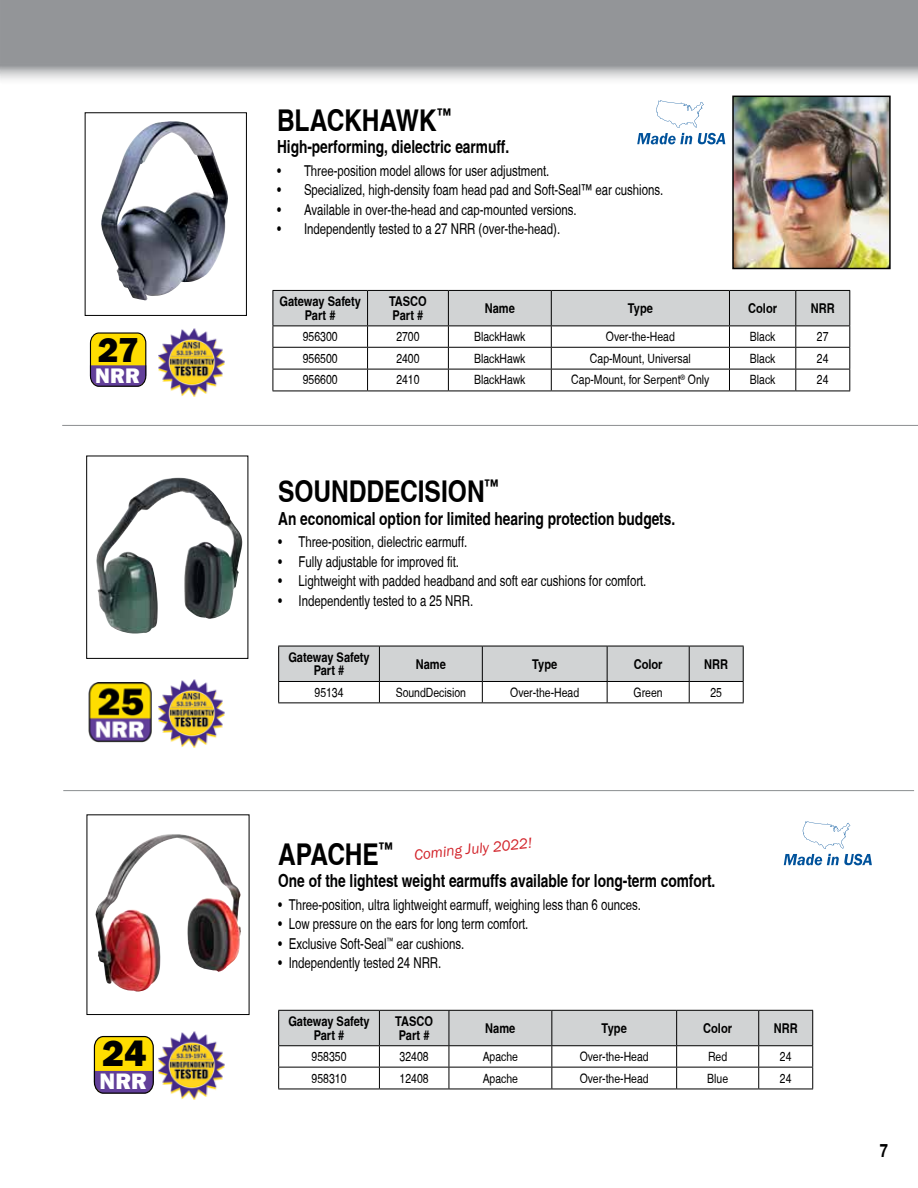
<style>
.page{position:relative;width:918px;height:1188px;background:#fff}
.page>*{position:absolute;margin:0;border:0;box-sizing:border-box;transform-origin:0 0}
.t1{font:800 37.95px "Franklin Gothic";color:#000}
.t2{font:800 35.7px "Franklin Gothic";color:#000}
.t3{font:700 condensed 30px "Helvetica";letter-spacing:-.005em;color:#000}
.t4{font:800 22.95px "Franklin Gothic";color:#fff}
.t5{font:800 21.6px "Franklin Gothic";color:#fff}
.t6{font:700 condensed 18px "Helvetica";color:#000;scale:.93 1}
.t7{font:700 condensed 18px "Helvetica";color:#000}
.t8{font:condensed 15px "Helvetica";color:#000;scale:.93 1}
.t9{font:italic 15px "Franklin Gothic";color:#d2232a}
.t10{font:700 condensed 13.5px/13.5px "Helvetica";color:#000;text-align:center}
.t11{font:condensed 12.75px "Helvetica";color:#000}
</style>
<div class="page">
<img style="left:95px;top:834px;width:138px;height:158px">
<svg style="left:278px;top:1010px;width:535px;height:79px"></svg>
<hr style="left:278px;top:1089px;width:101px;height:1px;background:#000">
<hr style="left:379px;top:1089px;width:70px;height:1px;background:#000">
<hr style="left:449px;top:1089px;width:103px;height:1px;background:#000">
<hr style="left:552px;top:1089px;width:125px;height:1px;background:#000">
<hr style="left:677px;top:1089px;width:82px;height:1px;background:#000">
<hr style="left:759px;top:1089px;width:54px;height:1px;background:#000">
<svg style="left:0;top:0;width:918px;height:80px;background:#9d9fa1"></svg>
<hr style="left:63px;top:790px;width:851px;height:1px;background:#8b8e90">
<img style="left:96px;top:478px;width:123px;height:156px">
<div style="left:86px;top:456px;width:162px;height:203px;border:1px solid #000"></div>
<svg style="left:278px;top:646px;width:466px;height:56px"></svg>
<hr style="left:278px;top:702px;width:101px;height:1px;background:#000">
<hr style="left:379px;top:702px;width:103px;height:1px;background:#000">
<hr style="left:482px;top:702px;width:125px;height:1px;background:#000">
<hr style="left:607px;top:702px;width:82px;height:1px;background:#000">
<hr style="left:689px;top:702px;width:55px;height:1px;background:#000">
<img style="left:101px;top:121px;width:127px;height:179px">
<div style="left:85px;top:112px;width:162px;height:204px;border:1px solid #000"></div>
<svg style="left:273px;top:290px;width:577px;height:101px"></svg>
<hr style="left:273px;top:391px;width:95px;height:1px;background:#000">
<hr style="left:368px;top:391px;width:80px;height:1px;background:#000">
<hr style="left:448px;top:391px;width:103px;height:1px;background:#000">
<hr style="left:551px;top:391px;width:178px;height:1px;background:#000">
<hr style="left:729px;top:391px;width:67px;height:1px;background:#000">
<hr style="left:796px;top:391px;width:54px;height:1px;background:#000">
<img style="left:735px;top:99px;width:153px;height:167px">
<div style="left:732px;top:96px;width:159px;height:173px;border:2px solid #000"></div>
<hr style="left:62px;top:425px;width:856px;height:1px;background:#8b8e90">
<svg style="left:637px;top:100px;width:88px;height:44px"></svg>
<svg style="left:784px;top:821px;width:88px;height:44px"></svg>
<svg style="left:89px;top:332px;width:58px;height:55px;background:#b79a43"></svg>
<img style="left:158px;top:328px;width:66px;height:69px">
<img style="left:88px;top:682px;width:64px;height:61px">
<img style="left:158px;top:680px;width:66px;height:68px">
<svg style="left:93px;top:1035px;width:61px;height:59px;background:#b79942"></svg>
<img style="left:158px;top:1031px;width:66px;height:69px">
<h2 class="t2" style="left:98px;top:327px;width:43px">27</h2>
<h3 class="t5" style="left:95px;top:361px;width:46px">NRR</h3>
<h1 class="t1" style="left:102px;top:1029px;width:46px">24</h1>
<h3 class="t4" style="left:100px;top:1067px;width:49px">NRR</h3>
<h3 class="t3" style="left:277px;top:102px;width:175px">BLACKHAWK<sup>™</sup></h3>
<p class="t6" style="left:277px;top:136px;width:251px">High-performing, dielectric earmuff.</p>
<p class="t8" style="left:277px;top:162px;width:294px">• Three-position model allows for user adjustment.</p>
<p class="t8" style="left:277px;top:181px;width:417px">• Specialized, high-density foam head pad and Soft-Seal™ ear cushions.</p>
<p class="t8" style="left:277px;top:201px;width:324px">• Available in over-the-head and cap-mounted versions.</p>
<p class="t8" style="left:277px;top:220px;width:306px">• Independently tested to a 27 NRR (over-the-head).</p>
<p class="t10" style="left:280px;top:295px;width:83px">Gateway Safety<br>Part #</p>
<p class="t10" style="left:389px;top:295px;width:39px;text-align:left">TASCO<br>Part #</p>
<p class="t10" style="left:485px;top:301px;width:32px">Name</p>
<p class="t10" style="left:628px;top:301px;width:27px">Type</p>
<p class="t10" style="left:748px;top:301px;width:30px">Color</p>
<p class="t10" style="left:811px;top:301px;width:25px">NRR</p>
<p class="t11" style="left:303px;top:329px;width:36px">956300</p>
<p class="t11" style="left:396px;top:329px;width:25px">2700</p>
<p class="t11" style="left:474px;top:329px;width:53px">BlackHawk</p>
<p class="t11" style="left:606px;top:329px;width:70px">Over-the-Head</p>
<p class="t11" style="left:750px;top:329px;width:27px">Black</p>
<p class="t11" style="left:817px;top:329px;width:13px">27</p>
<p class="t11" style="left:303px;top:351px;width:36px">956500</p>
<p class="t11" style="left:396px;top:351px;width:25px">2400</p>
<p class="t11" style="left:474px;top:351px;width:53px">BlackHawk</p>
<p class="t11" style="left:590px;top:351px;width:102px">Cap-Mount, Universal</p>
<p class="t11" style="left:750px;top:351px;width:27px">Black</p>
<p class="t11" style="left:817px;top:351px;width:13px">24</p>
<p class="t11" style="left:303px;top:373px;width:36px">956600</p>
<p class="t11" style="left:396px;top:373px;width:25px">2410</p>
<p class="t11" style="left:474px;top:373px;width:53px">BlackHawk</p>
<p class="t11" style="left:571px;top:373px;width:140px">Cap-Mount, for Serpent<sup>®</sup> Only</p>
<p class="t11" style="left:750px;top:373px;width:27px">Black</p>
<p class="t11" style="left:817px;top:373px;width:13px">24</p>
<h3 class="t3" style="left:278px;top:473px;width:222px">SOUNDDECISION<sup>™</sup></h3>
<p class="t6" style="left:278px;top:507px;width:428px">An economical option for limited hearing protection budgets.</p>
<p class="t8" style="left:278px;top:533px;width:205px">• Three-position, dielectric earmuff.</p>
<p class="t8" style="left:278px;top:553px;width:196px">• Fully adjustable for improved fit.</p>
<p class="t8" style="left:278px;top:572px;width:397px">• Lightweight with padded headband and soft ear cushions for comfort.</p>
<p class="t8" style="left:278px;top:592px;width:211px">• Independently tested to a 25 NRR.</p>
<p class="t10" style="left:288px;top:650px;width:83px">Gateway Safety<br>Part #</p>
<p class="t10" style="left:416px;top:657px;width:32px">Name</p>
<p class="t10" style="left:532px;top:657px;width:27px">Type</p>
<p class="t10" style="left:634px;top:657px;width:30px">Color</p>
<p class="t10" style="left:704px;top:657px;width:25px">NRR</p>
<p class="t11" style="left:315px;top:685px;width:31px">95134</p>
<p class="t11" style="left:396px;top:685px;width:72px">SoundDecision</p>
<p class="t11" style="left:510px;top:685px;width:70px">Over-the-Head</p>
<p class="t11" style="left:634px;top:685px;width:31px">Green</p>
<p class="t11" style="left:710px;top:685px;width:13px">25</p>
<p class="t9" style="left:413px;top:846px;width:120px;rotate:-6deg">Coming July 2022!</p>
<h3 class="t3" style="left:278px;top:836px;width:116px">APACHE<sup>™</sup></h3>
<p class="t6" style="left:278px;top:870px;width:472px">One of the lightest weight earmuffs available for long-term comfort.</p>
<p class="t8" style="left:278px;top:896px;width:392px">• Three-position, ultra lightweight earmuff, weighing less than 6 ounces.</p>
<p class="t8" style="left:278px;top:915px;width:271px">• Low pressure on the ears for long term comfort.</p>
<p class="t8" style="left:278px;top:935px;width:202px">• Exclusive Soft-Seal<sup>™</sup> ear cushions.</p>
<p class="t8" style="left:278px;top:954px;width:177px">• Independently tested 24 NRR.</p>
<p class="t10" style="left:288px;top:1015px;width:83px">Gateway Safety<br>Part #</p>
<p class="t10" style="left:395px;top:1015px;width:39px;text-align:left">TASCO<br>Part #</p>
<p class="t10" style="left:485px;top:1021px;width:32px">Name</p>
<p class="t10" style="left:602px;top:1021px;width:27px">Type</p>
<p class="t10" style="left:703px;top:1021px;width:30px">Color</p>
<p class="t10" style="left:774px;top:1021px;width:25px">NRR</p>
<p class="t11" style="left:312px;top:1049px;width:36px">958350</p>
<p class="t11" style="left:400px;top:1049px;width:31px">32408</p>
<p class="t11" style="left:483px;top:1049px;width:37px">Apache</p>
<p class="t11" style="left:580px;top:1049px;width:70px">Over-the-Head</p>
<p class="t11" style="left:708px;top:1049px;width:21px">Red</p>
<p class="t11" style="left:780px;top:1049px;width:13px">24</p>
<p class="t11" style="left:312px;top:1071px;width:36px">958310</p>
<p class="t11" style="left:400px;top:1071px;width:31px">12408</p>
<p class="t11" style="left:483px;top:1071px;width:37px">Apache</p>
<p class="t11" style="left:580px;top:1071px;width:70px">Over-the-Head</p>
<p class="t11" style="left:707px;top:1071px;width:22px">Blue</p>
<p class="t11" style="left:780px;top:1071px;width:13px">24</p>
<p class="t7" style="left:880px;top:1139px;width:10px">7</p>
</div>
